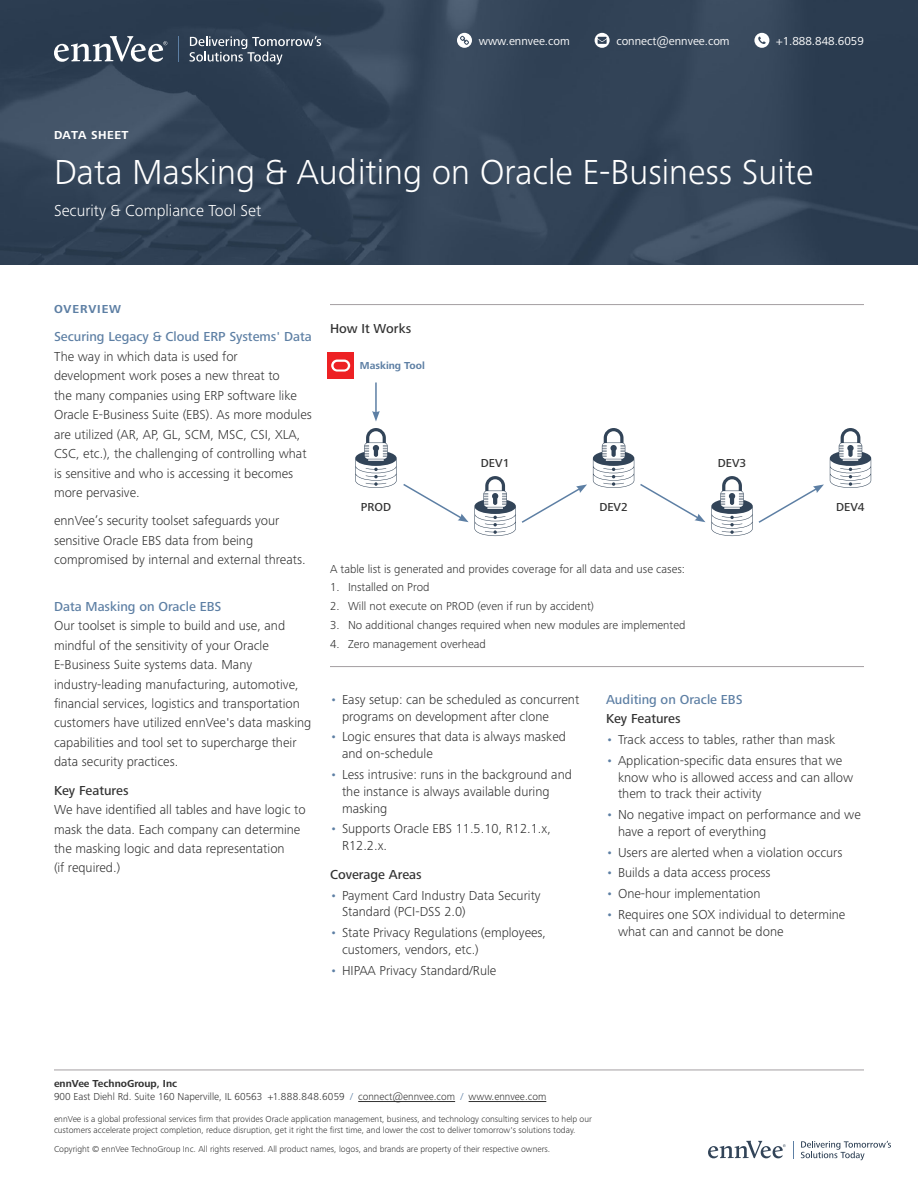
<style>
.page{position:relative;width:918px;height:1188px;background:#fff}
.page>*{position:absolute;margin:0;border:0;box-sizing:border-box;transform-origin:0 0}
.t1{font:300 36px "Frutiger Next Pro";color:#fff}
.t2{font:300 16.5px "Frutiger Next Pro";color:#fff}
.t3{font:300 13.5px/19.5px "Frutiger Next Pro";color:#333}
.t4{font:500 13.5px "Frutiger Next Pro";color:#5d7fa4}
.t5{font:500 13.5px "Frutiger Next Pro";color:#333}
.t6{font:300 12px "Frutiger Next Pro";color:#333}
.t7{font:12px "Frutiger Next Pro";color:#fff}
.t8{font:500 12px "Frutiger Next Pro";color:#333}
.t9{font:700 12px "Frutiger Next Pro";letter-spacing:.045em;color:#fff}
.t10{font:700 12px "Frutiger Next Pro";letter-spacing:.075em;color:#5d7fa4}
.t11{font:300 10.5px/13.6px "Frutiger Next Pro";color:#333}
.t12{font:700 10.5px "Frutiger Next Pro";color:#5d7fa4}
.t13{font:300 9px/11.2px "Frutiger Next Pro";color:#333}
.s1{color:#5d7fa4}
.s2{font-weight:700}
</style>
<div class="page">
<img style="left:0;top:0;width:918px;height:264px">
<hr style="left:330px;top:666px;width:534px;height:1px;background:#a49ea1">
<hr style="left:330px;top:304px;width:534px;height:1px;background:#a49ea1">
<hr style="left:358px;top:1101px;width:97px;height:1px;background:#333">
<hr style="left:469px;top:1101px;width:77px;height:1px;background:#333">
<svg style="left:708px;top:1141px;width:78px;height:17px"></svg>
<svg style="left:793px;top:1141px;width:1px;height:17px"></svg>
<svg style="left:801px;top:1141px;width:90px;height:19px"></svg>
<hr style="left:54px;top:1070px;width:810px;height:1px;background:#a49ea1">
<svg style="left:754px;top:33px;width:15px;height:15px"></svg>
<svg style="left:595px;top:33px;width:15px;height:15px"></svg>
<svg style="left:457px;top:33px;width:15px;height:15px"></svg>
<svg style="left:54px;top:36px;width:113px;height:26px"></svg>
<svg style="left:178px;top:36px;width:1px;height:26px"></svg>
<svg style="left:190px;top:36px;width:131px;height:29px;background:#526070"></svg>
<hr style="left:375px;top:383px;width:2px;height:30px;background:#5d7fa4">
<svg style="left:372px;top:411px;width:8px;height:11px"></svg>
<div style="left:327px;top:352px;width:27px;height:27px;background:#ed2124"></div>
<svg style="left:331px;top:360px;width:19px;height:12px"></svg>
<svg style="left:334px;top:362px;width:14px;height:7px"></svg>
<svg style="left:830px;top:428px;width:41px;height:60px"></svg>
<svg style="left:593px;top:428px;width:231px;height:108px"></svg>
<svg style="left:355px;top:428px;width:232px;height:108px"></svg>
<p class="t9" style="left:54px;top:129px;width:76px">DATA SHEET</p>
<p class="t7" style="left:479px;top:34px;width:93px">www.ennvee.com</p>
<p class="t7" style="left:616px;top:34px;width:115px">connect@ennvee.com</p>
<p class="t7" style="left:776px;top:34px;width:89px">+1.888.848.6059</p>
<h1 class="t1" style="left:54px;top:151px;width:761px">Data Masking &amp; Auditing on Oracle E-Business Suite</h1>
<p class="t2" style="left:54px;top:201px;width:209px">Security &amp; Compliance Tool Set</p>
<p class="t10" style="left:54px;top:302px;width:69px">OVERVIEW</p>
<p class="t4" style="left:54px;top:329px;width:259px">Securing Legacy &amp; Cloud ERP Systems' Data</p>
<p class="t3" style="left:54px;top:347px;width:259px">The way in which data is used for development work poses a new threat to<br>the many companies using ERP software like Oracle E-Business Suite (EBS). As more modules are utilized (AR, AP, GL, SCM, MSC, CSI, XLA, CSC, etc.), the challenging of controlling what is sensitive and who is accessing it becomes more pervasive.</p>
<p class="t3" style="left:54px;top:511px;width:253px">ennVee’s security toolset safeguards your sensitive Oracle EBS data from being compromised by internal and external threats.</p>
<p class="t4" style="left:54px;top:599px;width:169px">Data Masking on Oracle EBS</p>
<p class="t3" style="left:54px;top:616px;width:259px">Our toolset is simple to build and use, and mindful of the sensitivity of your Oracle E-Business Suite systems data. Many industry-leading manufacturing, automotive, financial services, logistics and transportation customers have utilized ennVee's data masking capabilities and tool set to supercharge their data security practices.</p>
<p class="t5" style="left:54px;top:783px;width:76px">Key Features</p>
<p class="t3" style="left:54px;top:800px;width:253px">We have identified all tables and have logic to mask the data. Each company can determine the masking logic and data representation<br>(if required.)</p>
<p class="t5" style="left:330px;top:321px;width:83px">How It Works</p>
<p class="t12" style="left:360px;top:359px;width:66px">Masking Tool</p>
<p class="t8" style="left:481px;top:456px;width:30px">DEV1</p>
<p class="t8" style="left:718px;top:456px;width:30px">DEV3</p>
<p class="t8" style="left:361px;top:500px;width:32px">PROD</p>
<p class="t8" style="left:836px;top:500px;width:30px">DEV4</p>
<p class="t8" style="left:599px;top:500px;width:30px">DEV2</p>
<p class="t6" style="left:330px;top:562px;width:357px">A table list is generated and provides coverage for all data and use cases:</p>
<p class="t6" style="left:330px;top:580px;width:101px">1. Installed on Prod</p>
<p class="t6" style="left:330px;top:599px;width:265px">2. Will not execute on PROD (even if run by accident)</p>
<p class="t6" style="left:330px;top:618px;width:357px">3. No additional changes required when new modules are implemented</p>
<p class="t6" style="left:330px;top:637px;width:157px">4. Zero management overhead</p>
<p class="t3" style="left:342px;top:691px;width:239px;line-height:16.8px;text-indent:-12px"><span class="s1">•</span> Easy setup: can be scheduled as concurrent programs on development after clone</p>
<p class="t3" style="left:342px;top:729px;width:226px;line-height:16.8px;text-indent:-12px"><span class="s1">•</span> Logic ensures that data is always masked and on-schedule</p>
<p class="t3" style="left:342px;top:766px;width:231px;line-height:16.8px;text-indent:-12px"><span class="s1">•</span> Less intrusive: runs in the background and the instance is always available during masking</p>
<p class="t3" style="left:342px;top:821px;width:210px;line-height:16.8px;text-indent:-12px"><span class="s1">•</span> Supports Oracle EBS 11.5.10, R12.1.x,<br>R12.2.x.</p>
<p class="t5" style="left:330px;top:867px;width:93px">Coverage Areas</p>
<p class="t3" style="left:342px;top:887px;width:200px;line-height:16.8px;text-indent:-12px"><span class="s1">•</span> Payment Card Industry Data Security<br>Standard (PCI-DSS 2.0)</p>
<p class="t3" style="left:342px;top:924px;width:206px;line-height:16.8px;text-indent:-12px"><span class="s1">•</span> State Privacy Regulations (employees, customers, vendors, etc.)</p>
<p class="t3" style="left:330px;top:960px;width:168px"><span class="s1">•</span> HIPAA Privacy Standard/Rule</p>
<p class="t4" style="left:606px;top:692px;width:138px">Auditing on Oracle EBS</p>
<p class="t5" style="left:606px;top:711px;width:76px">Key Features</p>
<p class="t3" style="left:606px;top:730px;width:231px"><span class="s1">•</span> Track access to tables, rather than mask</p>
<p class="t3" style="left:618px;top:752px;width:237px;line-height:16.8px;text-indent:-12px"><span class="s1">•</span> Application-specific data ensures that we know who is allowed access and can allow them to track their activity</p>
<p class="t3" style="left:618px;top:806px;width:244px;line-height:16.8px;text-indent:-12px"><span class="s1">•</span> No negative impact on performance and we have a report of everything</p>
<p class="t3" style="left:606px;top:842px;width:238px"><span class="s1">•</span> Users are alerted when a violation occurs</p>
<p class="t3" style="left:606px;top:863px;width:166px"><span class="s1">•</span> Builds a data access process</p>
<p class="t3" style="left:606px;top:884px;width:156px"><span class="s1">•</span> One-hour implementation</p>
<p class="t3" style="left:618px;top:906px;width:229px;line-height:16.8px;text-indent:-12px"><span class="s1">•</span> Requires one SOX individual to determine what can and cannot be done</p>
<p class="t11" style="left:54px;top:1077px;width:494px"><span class="s2">ennVee TechnoGroup, Inc<br></span>900 East Diehl Rd. Suite 160 Naperville, IL 60563 +1.888.848.6059 <span class="s1">/</span> connect@ennvee.com <span class="s1">/</span> www.ennvee.com</p>
<p class="t13" style="left:54px;top:1113px;width:540px">ennVee is a global professional services firm that provides Oracle application management, business, and technology consulting services to help our customers accelerate project completion, reduce disruption, get it right the first time, and lower the cost to deliver tomorrow's solutions today.</p>
<p class="t13" style="left:54px;top:1143px;width:498px">Copyright © ennVee TechnoGroup Inc. All rights reserved. All product names, logos, and brands are property of their respective owners.</p>
</div>
